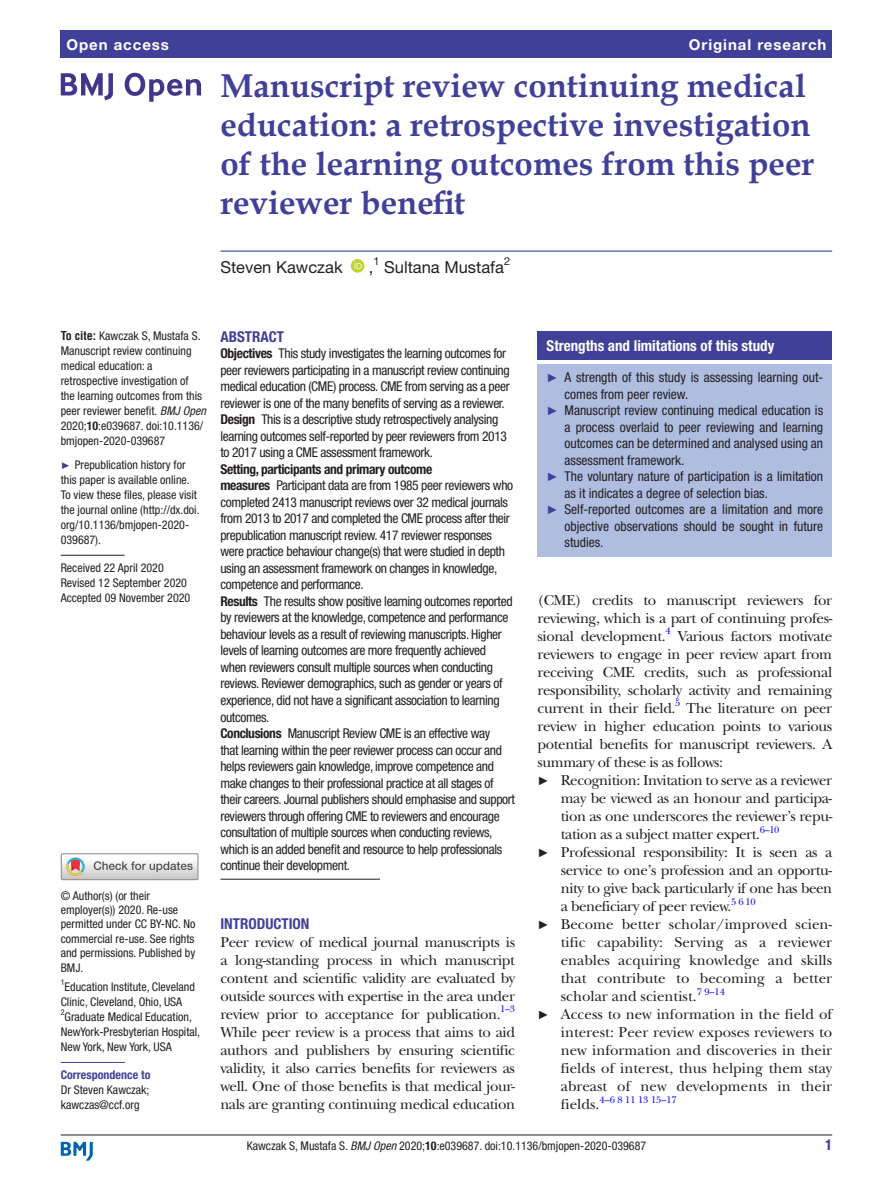
<style>
.page{position:relative;width:893px;height:1191px;background:#fff}
.page>*{position:absolute;margin:0;border:0;box-sizing:border-box;transform-origin:0 0}
.t1{font:700 33px/39px "Book Antiqua";color:#414099}
.t2{font:16.5px "Helvetica Neue LT Std";color:#231f20}
.t3{font:15px/18px "New Baskerville";letter-spacing:-.025em;color:#231f20;text-align:justify}
.t4{font:700 condensed 15px "Helvetica Neue LT Std";color:#fff}
.t5{font:700 15px "Helvetica Neue LT Std";letter-spacing:.065em;color:#fff}
.t6{font:700 condensed 15px "Helvetica Neue LT Std";color:#414099}
.t7{font:condensed 13.5px/16.5px "Helvetica Neue LT Std";letter-spacing:-.025em;color:#231f20}
.t8{font:condensed 13.5px "Helvetica Neue LT Std";color:#231f20}
.t9{font:condensed 12px/15px "Helvetica Neue LT Std";color:#231f20}
.t10{font:700 condensed 12px "Helvetica Neue LT Std";color:#414099}
.t11{font:10.95px "Helvetica Neue LT Std";color:#231f20}
.t12{font:9.9px "New Baskerville";color:#00f}
.t13{font:condensed 7.95px "Helvetica Neue LT Std";color:#231f20}
.s1{font-family:"Helvetica LT Std";font-weight:700}
.s2{font-style:italic}
.s3{font-weight:700}
.s4{font-family:"Arial";font-stretch:normal;font-size:9.75px;color:#414099}
.s5{font-family:"Arial";font-stretch:normal;font-size:12px;color:#414099}
.s6{font-family:"Arial";font-size:12px}
</style>
<div class="page">
<hr style="left:61px;top:1134px;width:771px;height:1px;background:#231f20">
<svg style="left:61px;top:1141px;width:32px;height:19px"></svg>
<div style="left:61px;top:31px;width:771px;height:27px;background:#414099"></div>
<hr style="left:220px;top:250px;width:612px;height:2px;background:#414099">
<svg style="left:351px;top:259px;width:13px;height:14px"></svg>
<hr style="left:61px;top:555px;width:64px;height:1px;background:#231f20">
<hr style="left:61px;top:1062px;width:64px;height:1px;background:#414099">
<svg style="left:61px;top:73px;width:52px;height:27px"></svg>
<svg style="left:125px;top:73px;width:76px;height:29px"></svg>
<div style="left:61px;top:853px;width:138px;height:27px;border:1px solid #969090"></div>
<svg style="left:61px;top:853px;width:137px;height:26px"></svg>
<hr style="left:220px;top:878px;width:160px;height:1px;background:#231f20">
<div style="left:538px;top:331px;width:294px;height:29px;background:#414099"></div>
<div style="left:538px;top:364px;width:294px;height:192px;background:#afbde1"></div>
<p class="t5" style="left:66px;top:35px;width:104px">Open access</p>
<p class="t5" style="left:689px;top:35px;width:139px">Original research</p>
<h1 class="t1" style="left:220px;top:66px;width:595px">Manuscript review continuing medical education: a retrospective investigation of the learning outcomes from this peer reviewer benefit</h1>
<p class="t2" style="left:220px;top:257px;width:124px">Steven Kawczak</p>
<p class="t11" style="left:374px;top:255px;width:8px">1</p>
<p class="t2" style="left:384px;top:257px;width:121px">Sultana Mustafa</p>
<p class="t11" style="left:504px;top:255px;width:8px">2</p>
<p class="t2" style="left:369px;top:257px;width:6px">,</p>
<p class="t9" style="left:61px;top:328px;width:147px"><span class="s1">To cite:</span> Kawczak S, Mustafa S.<br>Manuscript review continuing medical education: a retrospective investigation of<br>the learning outcomes from this peer reviewer benefit. <span class="s2">BMJ Open<br></span>2020;<span class="s3">10</span>:e039687. doi:10.1136/ bmjopen-2020-039687</p>
<p class="t9" style="left:61px;top:457px;width:140px"><span class="s4">►</span> Prepublication history for this paper is available online.<br>To view these files, please visit the journal online (http://dx.doi. org/10.1136/bmjopen-2020-<br>039687).</p>
<p class="t9" style="left:61px;top:560px;width:131px">Received 22 April 2020<br>Revised 12 September 2020<br>Accepted 09 November 2020</p>
<p class="t9" style="left:61px;top:888px;width:136px;line-height:14.4px">© Author(s) (or their employer(s)) 2020. Re-use permitted under CC BY-NC. No commercial re-use. See rights and permissions. Published by<br>BMJ.</p>
<p class="t13" style="left:61px;top:978px;width:5px">1</p>
<p class="t9" style="left:61px;top:979px;width:141px;text-indent:4px">Education Institute, Cleveland<br>Clinic, Cleveland, Ohio, USA<br><sup>2</sup>Graduate Medical Education,<br>NewYork-Presbyterian Hospital,<br>New York, New York, USA</p>
<p class="t10" style="left:61px;top:1067px;width:91px">Correspondence to</p>
<p class="t9" style="left:61px;top:1082px;width:90px">Dr Steven Kawczak; kawczas@ccf.org</p>
<p class="t6" style="left:220px;top:327px;width:65px">ABSTRACT</p>
<p class="t7" style="left:220px;top:345px;width:291px"><span class="s3">Objectives</span> This study investigates the learning outcomes for peer reviewers participating in a manuscript review continuing medical education (CME) process. CME from serving as a peer reviewer is one of the many benefits of serving as a reviewer.<br><span class="s3">Design</span> This is a descriptive study retrospectively analysing learning outcomes self-reported by peer reviewers from 2013 to 2017 using a CME assessment framework.</p>
<p class="t7" style="left:220px;top:460px;width:296px"><span class="s3">Setting, participants and primary outcome<br>measures</span> Participant data are from 1985 peer reviewers who completed 2413 manuscript reviews over 32 medical journals from 2013 to 2017 and completed the CME process after their prepublication manuscript review. 417 reviewer responses were practice behaviour change(s) that were studied in depth using an assessment framework on changes in knowledge, competence and performance.<br><span class="s3">Results</span> The results show positive learning outcomes reported by reviewers at the knowledge, competence and performance behaviour levels as a result of reviewing manuscripts. Higher levels of learning outcomes are more frequently achieved when reviewers consult multiple sources when conducting reviews. Reviewer demographics, such as gender or years of experience, did not have a significant association to learning outcomes.<br><span class="s3">Conclusions</span> Manuscript Review CME is an effective way<br>that learning within the peer reviewer process can occur and helps reviewers gain knowledge, improve competence and make changes to their professional practice at all stages of their careers. Journal publishers should emphasise and support reviewers through offering CME to reviewers and encourage consultation of multiple sources when conducting reviews, which is an added benefit and resource to help professionals continue their development.</p>
<p class="t6" style="left:220px;top:914px;width:91px">INTRODUCTION</p>
<p class="t3" style="left:220px;top:933px;width:296px">Peer review of medical journal manuscripts is a long-standing process in which manuscript content and scientific validity are evaluated by outside sources with expertise in the area under review prior to acceptance for publication.</p>
<p class="t12" style="left:500px;top:1003px;width:16px">1–3</p>
<p class="t3" style="left:220px;top:1023px;width:296px">While peer review is a process that aims to aid authors and publishers by ensuring scientific validity, it also carries benefits for reviewers as well. One of those benefits is that medical jour&shy;nals are granting continuing medical education</p>
<p class="t4" style="left:547px;top:336px;width:229px">Strengths and limitations of this study</p>
<p class="t8" style="left:547px;top:370px;width:278px"><span class="s5">►</span> A strength of this study is assessing learning out-</p>
<p class="t8" style="left:565px;top:386px;width:125px">comes from peer review.</p>
<p class="t8" style="left:547px;top:403px;width:278px"><span class="s5">►</span> Manuscript review continuing medical education is</p>
<p class="t8" style="left:565px;top:419px;width:260px">a process overlaid to peer reviewing and learning</p>
<p class="t8" style="left:565px;top:436px;width:260px">outcomes can be determined and analysed using an</p>
<p class="t8" style="left:565px;top:452px;width:121px">assessment framework.</p>
<p class="t8" style="left:547px;top:469px;width:278px"><span class="s5">►</span> The voluntary nature of participation is a limitation</p>
<p class="t8" style="left:565px;top:485px;width:205px">as it indicates a degree of selection bias.</p>
<p class="t8" style="left:547px;top:502px;width:278px"><span class="s5">►</span> Self-reported outcomes are a limitation and more</p>
<p class="t8" style="left:565px;top:518px;width:260px">objective observations should be sought in future</p>
<p class="t8" style="left:565px;top:535px;width:40px">studies.</p>
<p class="t3" style="left:538px;top:591px;width:296px">(CME) credits to manuscript reviewers for reviewing, which is a part of continuing profes&shy;sional development.<sup>4</sup></p>
<p class="t3" style="left:538px;top:627px;width:296px;text-indent:140px">Various factors motivate reviewers to engage in peer review apart from receiving CME credits, such as professional responsibility, scholarly activity and remaining current in their field.</p>
<p class="t12" style="left:675px;top:697px;width:7px">5</p>
<p class="t3" style="left:686px;top:699px;width:147px">The literature on peer</p>
<p class="t3" style="left:538px;top:717px;width:296px">review in higher education points to various</p>
<p class="t3" style="left:538px;top:735px;width:296px">potential benefits for manuscript reviewers. A</p>
<p class="t3" style="left:538px;top:753px;width:187px">summary of these is as follows:</p>
<p class="t3" style="left:538px;top:771px;width:296px"><span class="s6">►</span> Recognition: Invitation to serve as a reviewer</p>
<p class="t3" style="left:561px;top:789px;width:273px">may be viewed as an honour and participa-</p>
<p class="t3" style="left:561px;top:807px;width:273px">tion as one underscores the reviewer’s repu-</p>
<p class="t3" style="left:561px;top:825px;width:201px">tation as a subject matter expert.</p>
<p class="t12" style="left:760px;top:823px;width:21px">6–10</p>
<p class="t3" style="left:561px;top:843px;width:273px;text-indent:-23px"><span class="s6">►</span> Professional responsibility: It is seen as a service to one’s profession and an opportu&shy;nity to give back particularly if one has been a beneficiary of peer review.</p>
<p class="t12" style="left:731px;top:895px;width:26px">5 6 10</p>
<p class="t3" style="left:561px;top:915px;width:273px;text-indent:-23px"><span class="s6">►</span> Become better scholar/improved scien&shy;tific capability: Serving as a reviewer enables acquiring knowledge and skills that contribute to becoming a better scholar and scientist.</p>
<p class="t12" style="left:697px;top:985px;width:30px">7 9–14</p>
<p class="t3" style="left:561px;top:1005px;width:273px;text-indent:-23px"><span class="s6">►</span> Access to new information in the field of interest: Peer review exposes reviewers to new information and discoveries in their fields of interest, thus helping them stay abreast of new developments in their fields.</p>
<p class="t12" style="left:599px;top:1093px;width:79px">4–6 8 11 13 15–17</p>
<p class="t9" style="left:247px;top:1137px;width:401px">Kawczak S, Mustafa S. <span class="s2">BMJ Open</span> 2020;<span class="s3">10</span>:e039687. doi:10.1136/bmjopen-2020-039687</p>
<p class="t6" style="left:825px;top:1135px;width:9px">1</p>
</div>
